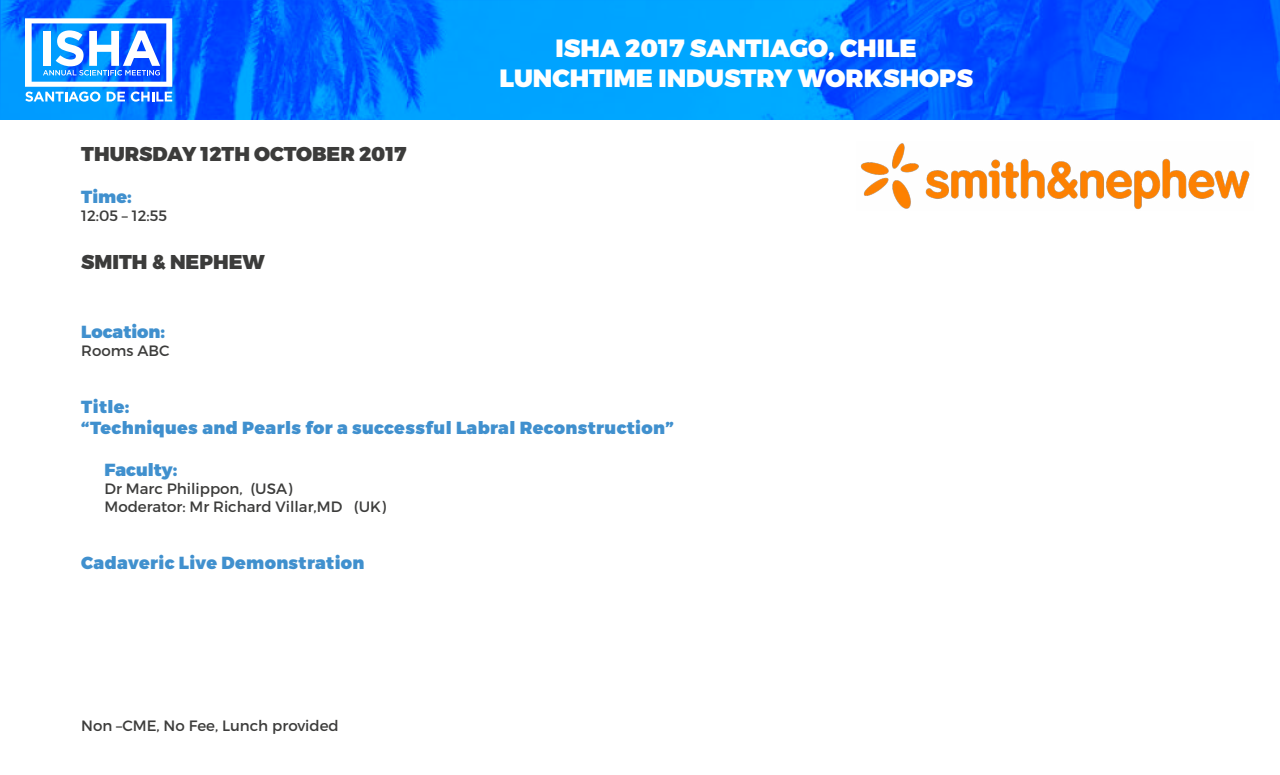
<style>
.page{position:relative;width:1280px;height:775px;background:#fff}
.page>*{position:absolute;margin:0;border:0;box-sizing:border-box;transform-origin:0 0}
.t1{font:900 25px/30px "Montserrat";color:#fff;text-align:center}
.Titulo_Compañia{font:900 20px "Montserrat";color:#3c3c3b}
.Titulos{font:900 17.5px "Montserrat";letter-spacing:.02em;color:#4090ce}
.Titulos-2{font:900 17.5px "Montserrat";color:#4090ce}
.Parrafo{font:15px "Montserrat";color:#3c3c3b}
</style>
<div class="page">
<img style="left:0;top:0;width:1280px;height:120px">
<svg style="left:25px;top:18px;width:147px;height:84px"></svg>
<img style="left:860px;top:143px;width:390px;height:67px">
<p class="Titulo_Compañia" style="left:81px;top:141px;width:327px">THURSDAY 12TH OCTOBER 2017</p>
<p class="Titulos" style="left:81px;top:186px;width:52px">Time:</p>
<p class="Parrafo" style="left:81px;top:206px;width:87px">12:05 – 12:55</p>
<p class="Titulo_Compañia" style="left:81px;top:249px;width:185px">SMITH &amp; NEPHEW</p>
<p class="Titulos-2" style="left:81px;top:321px;width:85px">Location:</p>
<p class="Parrafo" style="left:81px;top:341px;width:90px">Rooms ABC</p>
<h1 class="t1" style="left:500px;top:34px;width:475px">ISHA 2017 SANTIAGO, CHILE<br>LUNCHTIME INDUSTRY WORKSHOPS</h1>
<p class="Titulos" style="left:81px;top:396px;width:50px">Title:</p>
<p class="Titulos" style="left:81px;top:417px;width:594px">“Techniques and Pearls for a successful Labral Reconstruction”</p>
<p class="Titulos-2" style="left:104px;top:459px;width:74px">Faculty:</p>
<p class="Parrafo" style="left:104px;top:479px;width:189px">Dr Marc Philippon, (USA)</p>
<p class="Parrafo" style="left:104px;top:497px;width:283px">Moderator: Mr Richard Villar,MD (UK)</p>
<p class="Titulos" style="left:81px;top:552px;width:285px">Cadaveric Live Demonstration</p>
<p class="Parrafo" style="left:81px;top:716px;width:259px">Non –CME, No Fee, Lunch provided</p>
</div>
